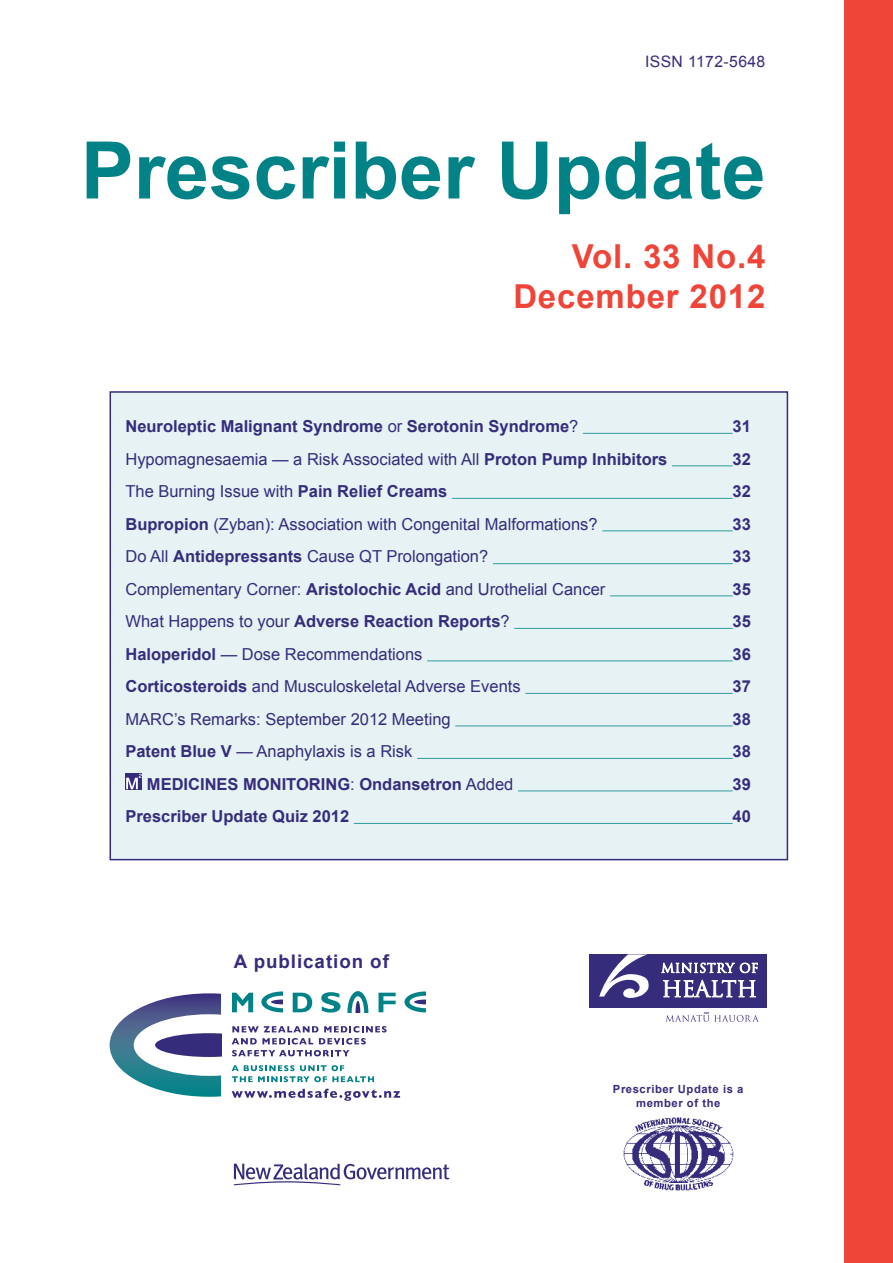
<style>
.page{position:relative;width:893px;height:1263px;background:#fff}
.page>*{position:absolute;margin:0;border:0;box-sizing:border-box;transform-origin:0 0}
.t1{font:700 79.5px "Arial";color:#008287}
.t2{font:700 33px/39.8px "Arial";letter-spacing:.025em;color:#ef4438;text-align:right}
.t3{font:700 18.75px "Arial";letter-spacing:.05em;color:#362c7c}
.t4{font:16.5px "Arial";color:#362c7c}
.t5{font:700 16.5px "Arial";color:#362c7c}
.t6{font:15.75px "Arial";letter-spacing:.025em;color:#362c7c}
.t7{font:700 11.25px/13.5px "Arial";letter-spacing:.05em;color:#362c7c;text-align:center}
.s1{font-weight:400}
.s2{font-weight:700}
</style>
<div class="page">
<div style="left:844px;top:0;width:49px;height:1263px;background:#ef4438"></div>
<div style="left:589px;top:954px;width:178px;height:54px;background:#362c7c"></div>
<svg style="left:661px;top:962px;width:97px;height:35px"></svg>
<svg style="left:666px;top:1013px;width:93px;height:9px"></svg>
<svg style="left:599px;top:954px;width:50px;height:44px"></svg>
<svg style="left:234px;top:1163px;width:215px;height:22px"></svg>
<img style="left:623px;top:1117px;width:110px;height:73px">
<div style="left:110px;top:391px;width:678px;height:469px;background:#e6f2f3;border:2px solid #362c7c"></div>
<hr style="left:583px;top:433px;width:150px;height:1px;background:#339b9f">
<hr style="left:672px;top:465px;width:61px;height:1px;background:#339b9f">
<hr style="left:452px;top:498px;width:281px;height:1px;background:#339b9f">
<hr style="left:602px;top:530px;width:131px;height:1px;background:#339b9f">
<hr style="left:493px;top:563px;width:240px;height:1px;background:#339b9f">
<hr style="left:610px;top:595px;width:123px;height:1px;background:#339b9f">
<hr style="left:514px;top:628px;width:219px;height:1px;background:#339b9f">
<hr style="left:427px;top:660px;width:306px;height:1px;background:#339b9f">
<hr style="left:525px;top:693px;width:208px;height:1px;background:#339b9f">
<hr style="left:455px;top:725px;width:278px;height:1px;background:#339b9f">
<hr style="left:417px;top:758px;width:316px;height:1px;background:#339b9f">
<hr style="left:518px;top:790px;width:215px;height:1px;background:#339b9f">
<hr style="left:354px;top:823px;width:379px;height:1px;background:#339b9f">
<svg style="left:125px;top:773px;width:17px;height:17px"></svg>
<svg style="left:126px;top:774px;width:16px;height:15px"></svg>
<svg style="left:232px;top:993px;width:21px;height:19px"></svg>
<svg style="left:293px;top:993px;width:19px;height:19px"></svg>
<svg style="left:321px;top:992px;width:19px;height:20px"></svg>
<svg style="left:379px;top:993px;width:17px;height:19px"></svg>
<svg style="left:232px;top:1026px;width:86px;height:6px"></svg>
<svg style="left:324px;top:1026px;width:63px;height:6px"></svg>
<svg style="left:232px;top:1038px;width:81px;height:6px"></svg>
<svg style="left:319px;top:1038px;width:47px;height:6px"></svg>
<svg style="left:232px;top:1050px;width:117px;height:6px"></svg>
<svg style="left:232px;top:1065px;width:142px;height:17px"></svg>
<svg style="left:232px;top:1089px;width:168px;height:12px"></svg>
<svg style="left:261px;top:991px;width:22px;height:21px"></svg>
<svg style="left:347px;top:991px;width:21px;height:21px"></svg>
<svg style="left:404px;top:991px;width:22px;height:21px"></svg>
<svg style="left:110px;top:993px;width:111px;height:104px"></svg>
<p class="t6" style="left:645px;top:51px;width:122px">ISSN 1172-5648</p>
<h1 class="t1" style="left:81px;top:118px;width:686px">Prescriber Update</h1>
<h2 class="t2" style="left:513px;top:238px;width:254px">Vol. 33 No.4<br>December 2012</h2>
<p class="t5" style="left:125px;top:416px;width:454px">Neuroleptic Malignant Syndrome <span class="s1">or</span> Serotonin Syndrome<span class="s1">?</span></p>
<p class="t5" style="left:733px;top:416px;width:20px">31</p>
<p class="t4" style="left:125px;top:448px;width:543px">Hypomagnesaemia — a Risk Associated with All <span class="s2">Proton Pump Inhibitors</span></p>
<p class="t5" style="left:733px;top:448px;width:20px">32</p>
<p class="t4" style="left:125px;top:481px;width:323px">The Burning Issue with <span class="s2">Pain Relief Creams</span></p>
<p class="t5" style="left:733px;top:481px;width:20px">32</p>
<p class="t4" style="left:125px;top:513px;width:474px"><span class="s2">Bupropion</span> (Zyban): Association with Congenital Malformations?</p>
<p class="t5" style="left:733px;top:513px;width:20px">33</p>
<p class="t4" style="left:125px;top:546px;width:364px">Do All <span class="s2">Antidepressants</span> Cause QT Prolongation?</p>
<p class="t5" style="left:733px;top:546px;width:20px">33</p>
<p class="t4" style="left:125px;top:578px;width:481px">Complementary Corner: <span class="s2">Aristolochic Acid</span> and Urothelial Cancer</p>
<p class="t5" style="left:733px;top:578px;width:20px">35</p>
<p class="t5" style="left:125px;top:611px;width:386px"><span class="s1">What Happens to your</span> Adverse Reaction Reports<span class="s1">?</span></p>
<p class="t5" style="left:733px;top:611px;width:20px">35</p>
<p class="t4" style="left:125px;top:643px;width:299px"><span class="s2">Haloperidol</span> — Dose Recommendations</p>
<p class="t5" style="left:733px;top:643px;width:20px">36</p>
<p class="t4" style="left:125px;top:676px;width:397px"><span class="s2">Corticosteroids</span> and Musculoskeletal Adverse Events</p>
<p class="t5" style="left:733px;top:676px;width:20px">37</p>
<p class="t4" style="left:125px;top:708px;width:327px">MARC’s Remarks: September 2012 Meeting</p>
<p class="t5" style="left:733px;top:708px;width:20px">38</p>
<p class="t4" style="left:125px;top:741px;width:288px"><span class="s2">Patent Blue V</span> — Anaphylaxis is a Risk</p>
<p class="t5" style="left:733px;top:741px;width:20px">38</p>
<p class="t5" style="left:147px;top:773px;width:368px">MEDICINES MONITORING<span class="s1">:</span> Ondansetron <span class="s1">Added</span></p>
<p class="t5" style="left:733px;top:773px;width:20px">39</p>
<p class="t5" style="left:125px;top:806px;width:225px">Prescriber Update Quiz 2012</p>
<p class="t5" style="left:733px;top:806px;width:20px">40</p>
<p class="t3" style="left:234px;top:949px;width:157px">A publication of</p>
<p class="t7" style="left:613px;top:1083px;width:132px">Prescriber Update is a member of the</p>
</div>
